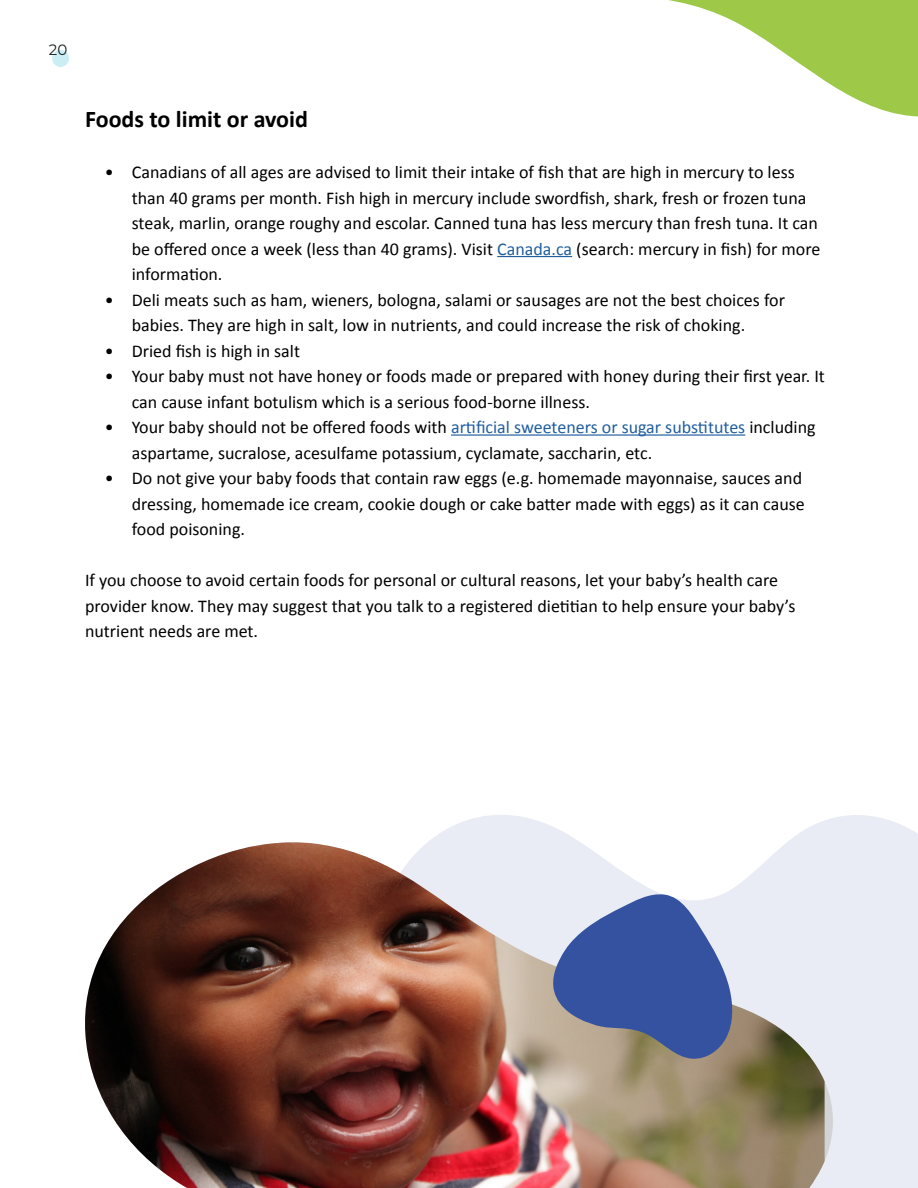
<style>
.page{position:relative;width:918px;height:1188px;background:#fff}
.page>*{position:absolute;margin:0;border:0;box-sizing:border-box;transform-origin:0 0}
.t1{font:700 24px "Calibri";color:#000}
.t2{font:18px/25.5px "Calibri";color:#000}
.t3{font:15px "Montserrat";color:#1a1f1f}
.s1{color:#215e9e}
</style>
<div class="page">
<svg style="left:431px;top:815px;width:487px;height:373px;fill:#e9ecf4"></svg>
<svg style="left:668px;top:0;width:250px;height:117px"></svg>
<svg style="left:428px;top:840px;width:419px;height:348px;background:#e8ebf2"></svg>
<img style="left:85px;top:842px;width:740px;height:346px">
<svg style="left:531px;top:892px;width:203px;height:168px;background:#7483ad"></svg>
<hr style="left:497px;top:256px;width:75px;height:1px;background:#215e9e">
<hr style="left:451px;top:434px;width:294px;height:2px;background:#215e9e">
<div style="left:52px;top:50px;width:17px;height:17px;background:#caeef4;border-radius:50%"></div>
<p class="t3" style="left:49px;top:39px;width:20px">20</p>
<h1 class="t1" style="left:85px;top:102px;width:224px">Foods to limit or avoid</h1>
<p class="t2" style="left:132px;top:158px;width:690px;text-indent:-27px">• Canadians of all ages are advised to limit their intake of fish that are high in mercury to less than 40 grams per month. Fish high in mercury include swordfish, shark, fresh or frozen tuna steak, marlin, orange roughy and escolar. Canned tuna has less mercury than fresh tuna. It can be offered once a week (less than 40 grams). Visit <span class="s1">Canada.ca</span> (search: mercury in fish) for more information.</p>
<p class="t2" style="left:132px;top:286px;width:655px;text-indent:-27px">• Deli meats such as ham, wieners, bologna, salami or sausages are not the best choices for babies. They are high in salt, low in nutrients, and could increase the risk of choking.</p>
<p class="t2" style="left:105px;top:337px;width:197px">• Dried fish is high in salt</p>
<p class="t2" style="left:132px;top:362px;width:695px;text-indent:-27px">• Your baby must not have honey or foods made or prepared with honey during their first year. It can cause infant botulism which is a serious food-borne illness.</p>
<p class="t2" style="left:132px;top:413px;width:685px;text-indent:-27px">• Your baby should not be offered foods with <span class="s1">artificial sweeteners or sugar substitutes</span> including aspartame, sucralose, acesulfame potassium, cyclamate, saccharin, etc.</p>
<p class="t2" style="left:132px;top:465px;width:675px;text-indent:-27px">• Do not give your baby foods that contain raw eggs (e.g. homemade mayonnaise, sauces and dressing, homemade ice cream, cookie dough or cake batter made with eggs) as it can cause food poisoning.</p>
<p class="t2" style="left:85px;top:567px;width:712px">If you choose to avoid certain foods for personal or cultural reasons, let your baby’s health care provider know. They may suggest that you talk to a registered dietitian to help ensure your baby’s nutrient needs are met.</p>
</div>
